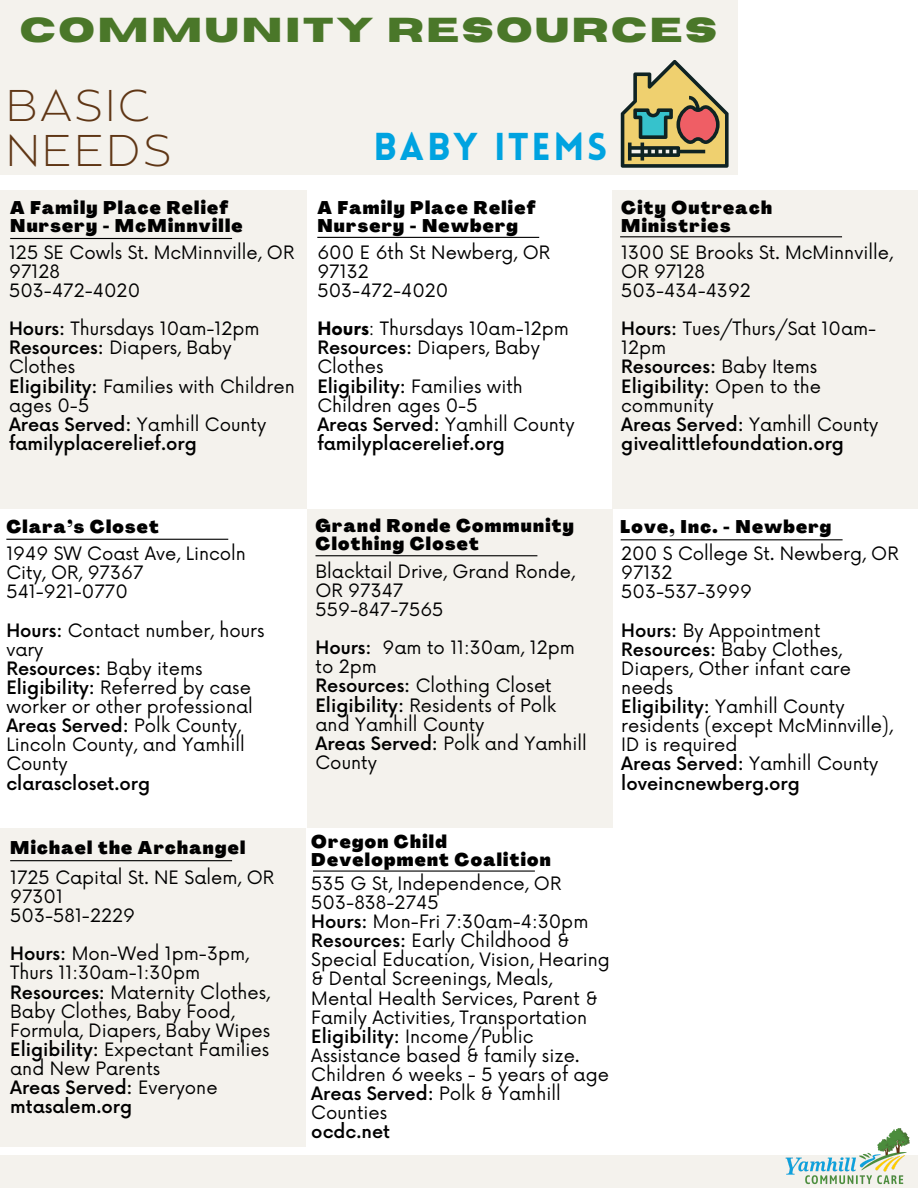
<style>
.page{position:relative;width:918px;height:1188px;background:#fff}
.page>*{position:absolute;margin:0;border:0;box-sizing:border-box;transform-origin:0 0}
.t1{font:200 44.4px/45px "Balgin";letter-spacing:.07em;color:#5f3615}
.t2{font:900 37.95px "Lovelo";letter-spacing:.07em;color:#00a3e0}
.t3{font:700 34.5px "Horizon";letter-spacing:.07em;color:#4a7729}
.t4{font:18px/19.2px "Now";color:#000}
.t5{font:900 18px/18px "Agrandir";letter-spacing:.07em;color:#000}
.t6{font:500 18px "Now";color:#000}
.s1{font-weight:500}
.s2{font-weight:700}
.s3{font-weight:400}
</style>
<div class="page">
<div style="left:0;top:0;width:738px;height:175px;background:#f4f2ed"></div>
<svg style="left:621px;top:60px;width:108px;height:108px"></svg>
<div style="left:0;top:1155px;width:918px;height:33px;background:#f4f2ed"></div>
<div style="left:0;top:190px;width:307px;height:319px;background:#f4f2ed"></div>
<div style="left:307px;top:509px;width:306px;height:319px;background:#f4f2ed"></div>
<div style="left:0;top:828px;width:306px;height:318px;background:#f4f2ed"></div>
<img style="left:785px;top:1128px;width:125px;height:57px">
<div style="left:612px;top:190px;width:306px;height:319px;background:#f4f2ed"></div>
<hr style="left:10px;top:238px;width:222px;height:1px;background:#000">
<hr style="left:317px;top:237px;width:222px;height:1px;background:#000">
<hr style="left:620px;top:236px;width:222px;height:1px;background:#000">
<hr style="left:6px;top:539px;width:222px;height:1px;background:#000">
<hr style="left:316px;top:555px;width:221px;height:1px;background:#000">
<hr style="left:621px;top:539px;width:222px;height:1px;background:#000">
<hr style="left:10px;top:860px;width:222px;height:1px;background:#000">
<hr style="left:313px;top:871px;width:222px;height:1px;background:#000">
<h2 class="t3" style="left:20px;top:13px;width:699px">COMMUNITY RESOURCES</h2>
<h2 class="t1" style="left:6px;top:88px;width:166px">BASIC<br>NEEDS</h2>
<h3 class="t5" style="left:10px;top:201px;width:234px">A Family Place Relief<br>Nursery - McMinnville</h3>
<p class="t4" style="left:9px;top:244px;width:287px">125 SE Cowls St. McMinnville, OR<br>97128</p>
<p class="t4" style="left:9px;top:282px;width:133px">503-472-4020</p>
<p class="t4" style="left:9px;top:320px;width:252px"><span class="s1">Hours:</span> Thursdays 10am-12pm</p>
<p class="t4" style="left:9px;top:339px;width:224px"><span class="s1">Resources:</span> Diapers, Baby<br>Clothes</p>
<p class="t4" style="left:9px;top:377px;width:287px"><span class="s1">Eligibility:</span> Families with Children ages 0-5</p>
<p class="t4" style="left:9px;top:416px;width:259px"><span class="s1">Areas Served:</span> Yamhill County</p>
<p class="t6" style="left:9px;top:434px;width:189px">familyplacerelief.org</p>
<p class="t2" style="left:373px;top:132px;width:235px">BABY ITEMS</p>
<h3 class="t5" style="left:317px;top:201px;width:220px">A Family Place Relief<br>Nursery - Newberg</h3>
<p class="t4" style="left:317px;top:244px;width:234px">600 E 6th St Newberg, OR<br>97132</p>
<p class="t4" style="left:317px;top:282px;width:133px">503-472-4020</p>
<p class="t4" style="left:317px;top:320px;width:253px"><span class="s2">Hours</span>: Thursdays 10am-12pm</p>
<p class="t4" style="left:317px;top:339px;width:224px"><span class="s1">Resources:</span> Diapers, Baby<br>Clothes</p>
<p class="t4" style="left:317px;top:377px;width:207px"><span class="s1">Eligibility:</span> Families with<br>Children ages 0-5</p>
<p class="t4" style="left:317px;top:416px;width:259px"><span class="s1">Areas Served:</span> Yamhill County</p>
<p class="t6" style="left:317px;top:434px;width:189px">familyplacerelief.org</p>
<p class="t5" style="left:621px;top:201px;width:152px">City Outreach<br>Ministries</p>
<h3 class="t4" style="left:621px;top:244px;width:273px">1300 SE Brooks St. McMinnville,<br>OR 97128</h3>
<p class="t4" style="left:621px;top:282px;width:131px">503-434-4392</p>
<p class="t4" style="left:621px;top:320px;width:257px"><span class="s1">Hours:</span> Tues/Thurs/Sat 10am-<br>12pm</p>
<p class="t6" style="left:621px;top:357px;width:198px">Resources: <span class="s3">Baby Items</span></p>
<p class="t4" style="left:621px;top:377px;width:201px"><span class="s1">Eligibility:</span> Open to the community</p>
<p class="t4" style="left:621px;top:416px;width:259px"><span class="s1">Areas Served:</span> Yamhill County</p>
<p class="t6" style="left:621px;top:434px;width:224px">givealittlefoundation.org</p>
<h3 class="t5" style="left:6px;top:519px;width:154px">Clara’s Closet</h3>
<p class="t4" style="left:6px;top:545px;width:241px">1949 SW Coast Ave, Lincoln<br>City, OR, 97367</p>
<p class="t4" style="left:6px;top:583px;width:123px">541-921-0770</p>
<p class="t4" style="left:6px;top:621px;width:260px"><span class="s1">Hours:</span> Contact number, hours vary</p>
<p class="t6" style="left:6px;top:659px;width:198px">Resources: <span class="s3">Baby items</span></p>
<p class="t4" style="left:6px;top:679px;width:248px"><span class="s1">Eligibility:</span> Referred by case worker or other professional</p>
<p class="t4" style="left:6px;top:717px;width:240px"><span class="s1">Areas Served:</span> Polk County,<br>Lincoln County, and Yamhill<br>County</p>
<p class="t6" style="left:6px;top:773px;width:145px">clarascloset.org</p>
<p class="t5" style="left:10px;top:841px;width:237px">Michael the Archangel</p>
<h3 class="t4" style="left:10px;top:869px;width:265px">1725 Capital St. NE Salem, OR<br>97301</h3>
<p class="t4" style="left:10px;top:907px;width:126px">503-581-2229</p>
<p class="t4" style="left:10px;top:945px;width:240px"><span class="s1">Hours:</span> Mon-Wed 1pm-3pm,<br>Thurs 11:30am-1:30pm</p>
<p class="t4" style="left:10px;top:983px;width:261px"><span class="s1">Resources:</span> Maternity Clothes,<br>Baby Clothes, Baby Food,<br>Formula, Diapers, Baby Wipes</p>
<p class="t4" style="left:10px;top:1041px;width:260px"><span class="s1">Eligibility:</span> Expectant Families and New Parents</p>
<p class="t6" style="left:10px;top:1078px;width:209px">Areas Served: <span class="s3">Everyone</span></p>
<p class="t6" style="left:10px;top:1097px;width:124px">mtasalem.org</p>
<h3 class="t5" style="left:316px;top:519px;width:260px">Grand Ronde Community<br>Clothing Closet</h3>
<p class="t4" style="left:316px;top:562px;width:261px">Blacktail Drive, Grand Ronde,<br>OR 97347</p>
<p class="t4" style="left:316px;top:601px;width:130px">559-847-7565</p>
<p class="t4" style="left:316px;top:639px;width:261px"><span class="s1">Hours:</span> 9am to 11:30am, 12pm to 2pm</p>
<p class="t4" style="left:316px;top:677px;width:238px"><span class="s1">Resources:</span> Clothing Closet</p>
<p class="t4" style="left:316px;top:696px;width:242px"><span class="s1">Eligibility:</span> Residents of Polk and Yamhill County</p>
<p class="t4" style="left:316px;top:735px;width:273px"><span class="s1">Areas Served:</span> Polk and Yamhill<br>County</p>
<p class="t5" style="left:620px;top:520px;width:213px">Love, Inc. - Newberg</p>
<h3 class="t4" style="left:621px;top:545px;width:279px">200 S College St. Newberg, OR<br>97132</h3>
<p class="t4" style="left:621px;top:583px;width:132px">503-537-3999</p>
<p class="t4" style="left:621px;top:621px;width:201px"><span class="s1">Hours:</span> By Appointment</p>
<p class="t4" style="left:621px;top:640px;width:231px"><span class="s1">Resources:</span> Baby Clothes,<br>Diapers, Other infant care needs</p>
<p class="t4" style="left:621px;top:698px;width:273px"><span class="s1">Eligibility:</span> Yamhill County residents (except McMinnville),<br>ID is required</p>
<p class="t4" style="left:621px;top:755px;width:259px"><span class="s1">Areas Served:</span> Yamhill County</p>
<p class="t6" style="left:621px;top:773px;width:180px">loveincnewberg.org</p>
<p class="t5" style="left:311px;top:835px;width:241px">Oregon Child<br>Development Coalition</p>
<h3 class="t4" style="left:311px;top:875px;width:251px">535 G St, Independence, OR</h3>
<p class="t4" style="left:311px;top:894px;width:129px">503-838-2745</p>
<p class="t4" style="left:311px;top:913px;width:279px"><span class="s1">Hours:</span> Mon-Fri 7:30am-4:30pm</p>
<p class="t4" style="left:311px;top:932px;width:300px"><span class="s1">Resources:</span> Early Childhood &amp;<br>Special Education, Vision, Hearing &amp; Dental Screenings, Meals,<br>Mental Health Services, Parent &amp;<br>Family Activities, Transportation</p>
<p class="t4" style="left:311px;top:1028px;width:299px"><span class="s1">Eligibility:</span> Income/Public<br>Assistance based &amp; family size.<br>Children 6 weeks - 5 years of age</p>
<p class="t4" style="left:311px;top:1085px;width:251px"><span class="s1">Areas Served:</span> Polk &amp; Yamhill<br>Counties</p>
<p class="t6" style="left:311px;top:1122px;width:80px">ocdc.net</p>
</div>
